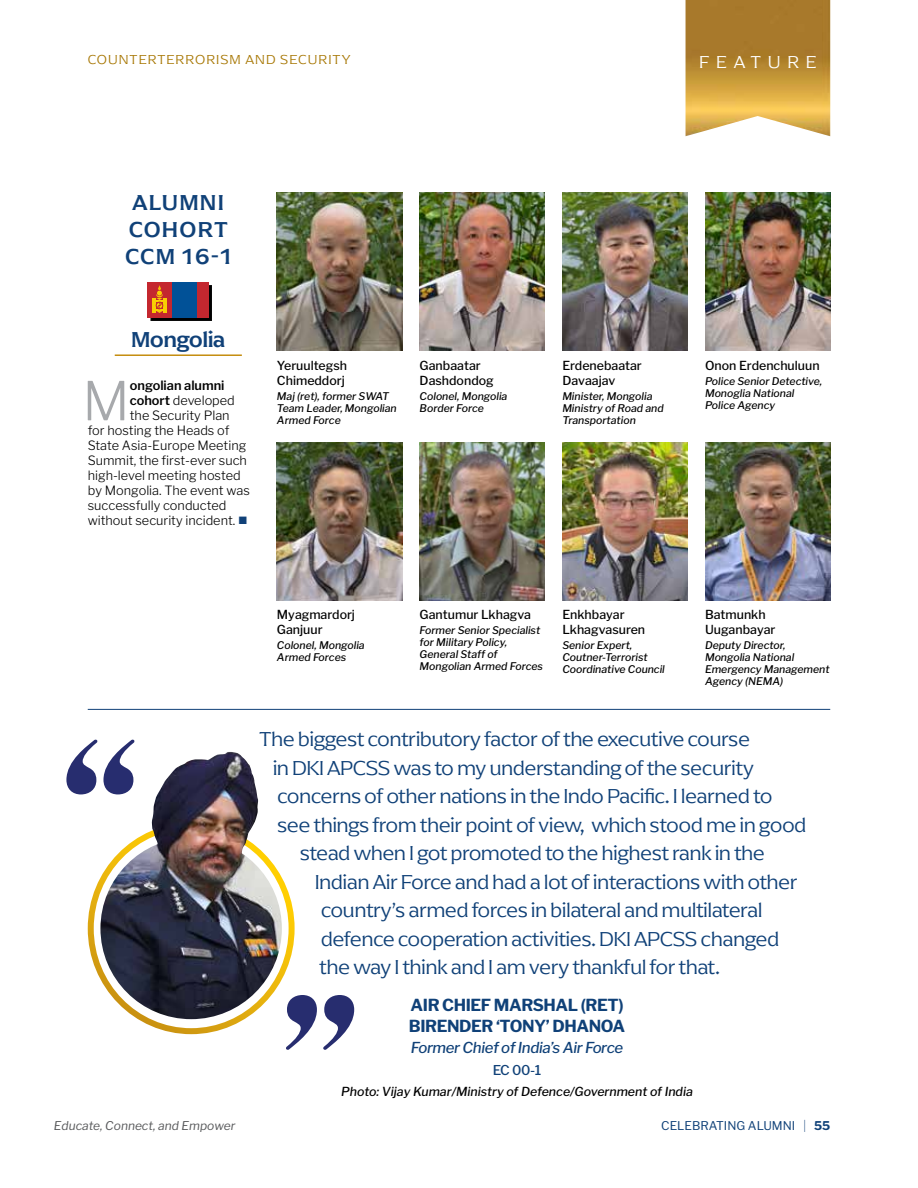
<style>
.page{position:relative;width:918px;height:1188px;background:#fff}
.page>*{position:absolute;margin:0;border:0;box-sizing:border-box;transform-origin:0 0}
.t1{font:300 53.25px "Libre Franklin";color:#a7a9ac}
.t2{font:500 22.5px/27px "Arpona";letter-spacing:.055em;color:#104178;text-align:center}
.t3{font:500 22.5px "Arpona";letter-spacing:-.025em;color:#104178}
.t4{font:300 21px "Arpona";letter-spacing:-.025em;color:#104178}
.t5{font:300 18px "Arpona";letter-spacing:.375em;color:#fff}
.t6{font:700 16.5px/21px "Libre Franklin";letter-spacing:-.025em;color:#104178}
.t7{font:italic 500 15px "Libre Franklin";letter-spacing:-.025em;color:#104178}
.t8{font:300 13.5px "Arpona";letter-spacing:.075em;color:#a87806}
.t9{font:500 13.5px "Libre Franklin";color:#104178}
.t10{font:300 12.75px "Libre Franklin";color:#000}
.t11{font:600 12.75px "Libre Franklin";color:#000}
.t12{font:500 12.3px/15px "Libre Franklin";color:#000}
.t13{font:italic 500 12.3px "Libre Franklin";color:#000}
.t14{font:italic 12px "Libre Franklin";color:#58595b}
.t15{font:12px "Libre Franklin";color:#104178}
.t16{font:italic 500 10.5px/12px "Libre Franklin";color:#000}
.s1{font-weight:600}
.s2{color:#104178}
.s3{font-weight:100}
.s4{font-weight:700}
</style>
<div class="page">
<img style="left:686px;top:0;width:144px;height:136px">
<img style="left:277px;top:442px;width:125px;height:158px">
<img style="left:705px;top:442px;width:125px;height:158px">
<img style="left:562px;top:442px;width:126px;height:158px">
<img style="left:420px;top:442px;width:125px;height:158px">
<img style="left:705px;top:193px;width:125px;height:158px">
<img style="left:562px;top:193px;width:126px;height:158px">
<img style="left:420px;top:193px;width:125px;height:158px">
<img style="left:277px;top:193px;width:125px;height:158px">
<hr style="left:115px;top:354px;width:127px;height:2px;background:#c58d0f">
<div style="left:151px;top:285px;width:61px;height:36px;background:#000"></div>
<div style="left:148px;top:282px;width:61px;height:36px;background:#c4272f"></div>
<div style="left:172px;top:282px;width:25px;height:36px;background:#015197"></div>
<hr style="left:153px;top:298px;width:3px;height:15px;background:#f9cf02">
<hr style="left:163px;top:298px;width:3px;height:15px;background:#f9cf02">
<svg style="left:156px;top:285px;width:7px;height:28px"></svg>
<div style="left:88px;top:823px;width:207px;height:211px;border:6px solid #fff;border-radius:50%"></div>
<img style="left:100px;top:838px;width:182px;height:181px;border-radius:91px">
<img style="left:120px;top:752px;width:147px;height:159px">
<svg style="left:66px;top:739px;width:70px;height:55px"></svg>
<svg style="left:286px;top:995px;width:68px;height:55px"></svg>
<hr style="left:88px;top:709px;width:742px;height:1px;background:#104178">
<p class="t8" style="left:88px;top:51px;width:264px">COUNTERTERRORISM AND SECURITY</p>
<p class="t5" style="left:699px;top:51px;width:119px">FEATURE</p>
<p class="t2" style="left:125px;top:188px;width:108px">ALUMNI<br>COHORT<br>CCM 16-1</p>
<p class="t3" style="left:131px;top:325px;width:96px">Mongolia</p>
<h1 class="t1" style="left:82px;top:369px;width:49px">M</h1>
<p class="t11" style="left:130px;top:378px;width:96px">ongolian alumni</p>
<p class="t10" style="left:130px;top:393px;width:107px"><span class="s1">cohort</span> developed</p>
<p class="t10" style="left:130px;top:408px;width:101px">the Security Plan</p>
<p class="t10" style="left:88px;top:423px;width:143px">for hosting the Heads of</p>
<p class="t10" style="left:88px;top:438px;width:160px">State Asia-Europe Meeting</p>
<p class="t10" style="left:88px;top:453px;width:161px">Summit, the first-ever such</p>
<p class="t10" style="left:88px;top:468px;width:154px">high-level meeting hosted</p>
<p class="t10" style="left:88px;top:483px;width:164px">by Mongolia. The event was</p>
<p class="t10" style="left:88px;top:498px;width:140px">successfully conducted</p>
<p class="t10" style="left:88px;top:513px;width:161px">without security incident. <span class="s2">■</span></p>
<p class="t12" style="left:277px;top:358px;width:72px">Yeruultegsh<br>Chimeddorj</p>
<p class="t16" style="left:277px;top:390px;width:121px">Maj (ret), former SWAT<br>Team Leader, Mongolian<br>Armed Force</p>
<p class="t12" style="left:420px;top:358px;width:76px">Ganbaatar<br>Dashdondog</p>
<p class="t16" style="left:420px;top:390px;width:89px">Colonel, Mongolia<br>Border Force</p>
<p class="t12" style="left:562px;top:358px;width:81px">Erdenebaatar<br>Davaajav</p>
<p class="t16" style="left:562px;top:390px;width:103px">Minister, Mongolia<br>Ministry of Road and<br>Transportation</p>
<p class="t12" style="left:705px;top:358px;width:116px">Onon Erdenchuluun</p>
<p class="t16" style="left:705px;top:375px;width:119px">Police Senior Detective,<br>Monoglia National<br>Police Agency</p>
<p class="t12" style="left:277px;top:607px;width:80px">Myagmardorj<br>Ganjuur</p>
<p class="t16" style="left:277px;top:639px;width:89px">Colonel, Mongolia<br>Armed Forces</p>
<p class="t12" style="left:420px;top:607px;width:113px">Gantumur Lkhagva</p>
<p class="t16" style="left:420px;top:624px;width:125px">Former Senior Specialist for Military Policy,<br>General Staff of<br>Mongolian Armed Forces</p>
<p class="t12" style="left:562px;top:607px;width:84px">Enkhbayar<br>Lkhagvasuren</p>
<p class="t16" style="left:562px;top:639px;width:104px">Senior Expert,<br>Coutner-Terrorist<br>Coordinative Council</p>
<p class="t12" style="left:705px;top:607px;width:72px">Batmunkh<br>Uuganbayar</p>
<p class="t16" style="left:705px;top:639px;width:126px">Deputy Director,<br>Mongolia National<br>Emergency Management<br>Agency (NEMA)</p>
<p class="t4" style="left:259px;top:726px;width:492px">The biggest contributory factor of the executive course</p>
<p class="t4" style="left:273px;top:755px;width:483px">in DKI APCSS was to my understanding of the security</p>
<p class="t4" style="left:277px;top:783px;width:497px">concerns of other nations in the Indo Pacific. I learned to</p>
<p class="t4" style="left:277px;top:812px;width:531px">see things from their point of view, which stood me in good</p>
<p class="t4" style="left:300px;top:840px;width:467px">stead when I got promoted to the highest rank in the</p>
<p class="t4" style="left:315px;top:869px;width:485px">Indian Air Force and had a lot of interactions with other</p>
<p class="t4" style="left:321px;top:897px;width:443px">country’s armed forces in bilateral and multilateral</p>
<p class="t4" style="left:321px;top:926px;width:460px">defence cooperation activities. DKI APCSS changed</p>
<p class="t4" style="left:319px;top:954px;width:402px">the way I think and I am very thankful for that.</p>
<p class="t6" style="left:409px;top:994px;width:218px">AIR CHIEF MARSHAL (RET)<br>BIRENDER ‘TONY’ DHANOA</p>
<p class="t7" style="left:411px;top:1038px;width:214px">Former Chief of India’s Air Force</p>
<p class="t9" style="left:493px;top:1062px;width:50px">EC 00-1</p>
<p class="t13" style="left:341px;top:1084px;width:353px">Photo: Vijay Kumar/Ministry of Defence/Government of India</p>
<p class="t14" style="left:54px;top:1118px;width:183px">Educate, Connect, and Empower</p>
<p class="t15" style="left:661px;top:1118px;width:170px">CELEBRATING ALUMNI <span class="s3">|</span> <span class="s4">55</span></p>
</div>
